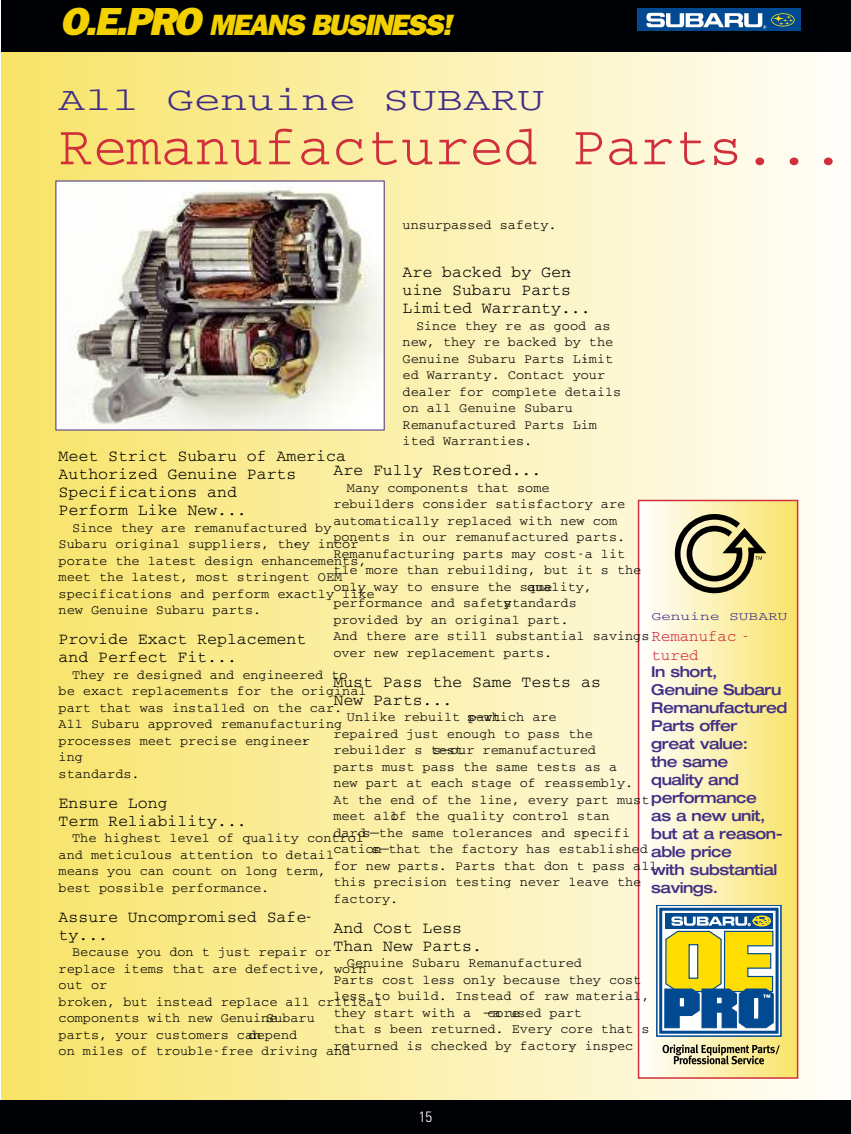
<style>
.page{position:relative;width:851px;height:1134px;background:#fff}
.page>*{position:absolute;margin:0;border:0;box-sizing:border-box;transform-origin:0 0}
.t1{font:57px "Courier";color:#d12f3b}
.t2{font:33.75px "Courier";color:#412e86;scale:1.33 1}
.t3{font:italic 800 29.55px "Franklin Gothic";letter-spacing:-.06em;color:#f3d100}
.t4{font:16.5px/18px "Courier";color:#000}
.t5{font:15.75px/18.9px "Courier";color:#d12f3b}
.t6{font:500 expanded 15px/18px "Helvetica Neue";letter-spacing:-.03em;color:#412e86}
.t7{font:300 condensed 15px "Univers";color:#fff}
.t8{font:13.5px/16.5px "Courier";color:#000}
.t9{font:12.15px "Courier";color:#412e86;scale:1.33 1}
.s1{font-size:39.3px}
</style>
<div class="page">
<div style="left:2px;top:52px;width:848px;height:1049px;background:linear-gradient(to right,#f7e367,#fffefa)"></div>
<div style="left:0;top:1100px;width:850px;height:34px;background:#000104"></div>
<div style="left:639px;top:501px;width:157px;height:576px;background:linear-gradient(to right,#fffffe,#f6e36a)"></div>
<div style="left:637px;top:500px;width:161px;height:579px;border:2px solid #d12f3b"></div>
<div style="left:2px;top:0;width:848px;height:52px;background:#000104"></div>
<div style="left:637px;top:9px;width:163px;height:22px;background:#014990"></div>
<svg style="left:646px;top:13px;width:148px;height:16px"></svg>
<img style="left:59px;top:183px;width:323px;height:245px">
<svg style="left:672px;top:511px;width:100px;height:83px;background:#b4ad7d"></svg>
<svg style="left:662px;top:1044px;width:117px;height:20px;background:#aba478"></svg>
<svg style="left:656px;top:905px;width:125px;height:132px"></svg>
<h3 class="t3" style="left:60px;top:8px;width:393px"><span class="s1">O.E.PRO</span> MEANS BUSINESS!</h3>
<h2 class="t2" style="left:58px;top:89px;width:367px">All Genuine SUBARU</h2>
<h1 class="t1" style="left:58px;top:128px;width:788px">Remanufactured Parts...</h1>
<p class="t8" style="left:402px;top:218px;width:155px">unsurpassed safety.</p>
<p class="t4" style="left:402px;top:264px;width:190px">Are backed by Gen&shy;uine Subaru Parts<br>Limited Warranty...</p>
<p class="t8" style="left:402px;top:318px;width:212px;text-indent:14px">Since they re as good as new, they re backed by the<br>Genuine Subaru Parts Limit</p>
<p class="t8" style="left:402px;top:351px;width:220px;text-indent:178px">-<br>ed Warranty. Contact your dealer for complete details on all Genuine Subaru<br>Remanufactured Parts Lim</p>
<p class="t8" style="left:575px;top:417px;width:10px">-</p>
<p class="t8" style="left:402px;top:434px;width:131px">ited Warranties.</p>
<p class="t4" style="left:333px;top:462px;width:209px">Are Fully Restored...</p>
<p class="t8" style="left:333px;top:480px;width:293px;text-indent:14px">Many components that some rebuilders consider satisfactory are automatically replaced with new com</p>
<p class="t4" style="left:59px;top:448px;width:289px">Meet Strict Subaru of America<br>Authorized Genuine Parts<br>Specifications and<br>Perform Like New...</p>
<p class="t8" style="left:59px;top:520px;width:301px;text-indent:14px">Since they are remanufactured by<br>Subaru original suppliers, they incor</p>
<p class="t8" style="left:333px;top:513px;width:293px;text-indent:244px">- ponents in our remanufactured parts.<br>Remanufacturing parts may cost a lit</p>
<p class="t8" style="left:59px;top:537px;width:317px;text-indent:233px">-<br>porate the latest design enhancements, meet the latest, most stringent OEM specifications and perform exactly like new Genuine Subaru parts.</p>
<p class="t4" style="left:59px;top:631px;width:249px">Provide Exact Replacement and Perfect Fit...</p>
<p class="t8" style="left:59px;top:667px;width:309px;text-indent:14px">They re designed and engineered to be exact replacements for the original part that was installed on the car.<br>All Subaru approved remanufacturing processes meet precise engineer-<br>ing<br>standards.</p>
<p class="t4" style="left:59px;top:795px;width:190px">Ensure Long<br>Term Reliability...</p>
<p class="t8" style="left:59px;top:831px;width:307px;text-indent:14px">The highest level of quality control and meticulous attention to detail means you can count on long term,<br>best possible performance.</p>
<p class="t4" style="left:59px;top:909px;width:256px">Assure Uncompromised Safe&shy;ty...</p>
<p class="t8" style="left:59px;top:945px;width:326px;text-indent:14px">Because you don t just repair or replace items that are defective, worn out or<br>broken, but instead replace all critical components with new Genuine</p>
<p class="t8" style="left:333px;top:546px;width:309px;text-indent:243px">-<br>tle more than rebuilding, but it s the only way to ensure the same</p>
<p class="t8" style="left:333px;top:579px;width:317px;text-indent:194px">quality, performance and safety standards<br>provided by an original part.<br>And there are still substantial savings over new replacement parts.</p>
<p class="t4" style="left:333px;top:674px;width:269px">Must Pass the Same Tests as<br>New Parts...</p>
<p class="t8" style="left:347px;top:710px;width:155px">Unlike rebuilt part</p>
<p class="t9" style="left:651px;top:613px;width:104px">Genuine SUBARU</p>
<p class="t5" style="left:651px;top:628px;width:100px">Remanufac - tured</p>
<p class="t6" style="left:651px;top:664px;width:137px">In short,<br>Genuine Subaru<br>Remanufactured<br>Parts offer<br>great value:<br>the same<br>quality and performance<br>as a new unit, but at a reason&shy;able price<br>with substantial savings.</p>
<p class="t8" style="left:333px;top:710px;width:261px;text-indent:133px">s—which are repaired just enough to pass the rebuilder s test</p>
<p class="t8" style="left:333px;top:743px;width:317px;text-indent:100px">s—our remanufactured<br>parts must pass the same tests as a<br>new part at each stage of reassembly.<br>At the end of the line, every part must meet all of the quality control stan</p>
<p class="t8" style="left:333px;top:809px;width:298px;text-indent:222px">- dards—the same tolerances and specifi</p>
<p class="t8" style="left:333px;top:825px;width:326px;text-indent:246px">- cations—that the factory has established for new parts. Parts that don t pass all this precision testing never leave the factory.</p>
<p class="t4" style="left:333px;top:920px;width:150px">And Cost Less<br>Than New Parts.</p>
<p class="t8" style="left:333px;top:956px;width:317px;text-indent:14px">Genuine Subaru Remanufactured<br>Parts cost less only because they cost less to build. Instead of raw material, they start with a core</p>
<p class="t8" style="left:333px;top:1005px;width:317px;text-indent:151px">—a used part<br>that s been returned. Every core that s returned is checked by factory inspec</p>
<p class="t8" style="left:266px;top:1011px;width:50px">Subaru</p>
<p class="t8" style="left:59px;top:1027px;width:293px;text-indent:190px">depend<br>on miles of trouble-free driving and</p>
<p class="t8" style="left:59px;top:1027px;width:204px">parts, your customers can</p>
<p class="t8" style="left:568px;top:1038px;width:10px">-</p>
<p class="t7" style="left:419px;top:1111px;width:15px">15</p>
</div>
